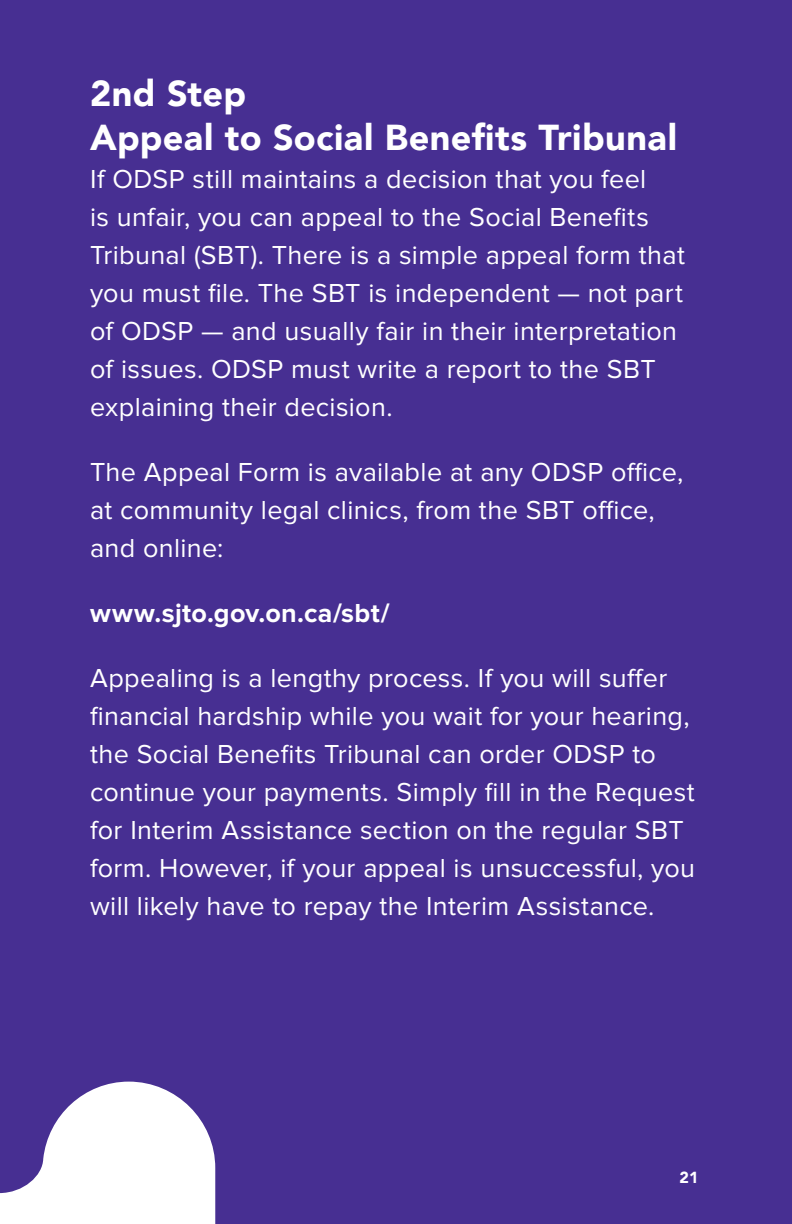
<style>
.page{position:relative;width:792px;height:1224px;background:#472f92}
.page>*{position:absolute;margin:0;border:0;box-sizing:border-box;transform-origin:0 0}
.H2-white{font:900 36px/44px "Avenir";letter-spacing:.01em;color:#fff}
.H2-white-2{font:27px/38px "Proxima Nova";letter-spacing:.015em;color:#fff}
.H2-white-3{font:700 27px "Proxima Nova";letter-spacing:.015em;color:#fff}
.t1{font:900 16px "Avenir";color:#fff}
</style>
<div class="page">
<svg style="left:0;top:1081px;width:215px;height:143px;fill:#fff"></svg>
<p class="H2-white" style="left:90px;top:71px;width:589px">2nd Step<br>Appeal to Social Benefits Tribunal</p>
<p class="H2-white-2" style="left:90px;top:160px;width:596px">If ODSP still maintains a decision that you feel<br>is unfair, you can appeal to the Social Benefits Tribunal (SBT). There is a simple appeal form that you must file. The SBT is independent — not part of ODSP — and usually fair in their interpretation of issues. ODSP must write a report to the SBT explaining their decision.</p>
<p class="H2-white-2" style="left:90px;top:453px;width:595px">The Appeal Form is available at any ODSP office, at community legal clinics, from the SBT office, and online:</p>
<p class="H2-white-3" style="left:90px;top:597px;width:301px">www.sjto.gov.on.ca/sbt/</p>
<p class="H2-white-2" style="left:90px;top:659px;width:607px">Appealing is a lengthy process. If you will suffer financial hardship while you wait for your hearing, the Social Benefits Tribunal can order ODSP to continue your payments. Simply fill in the Request for Interim Assistance section on the regular SBT form. However, if your appeal is unsuccessful, you will likely have to repay the Interim Assistance.</p>
<p class="t1" style="left:680px;top:1164px;width:21px">21</p>
</div>
